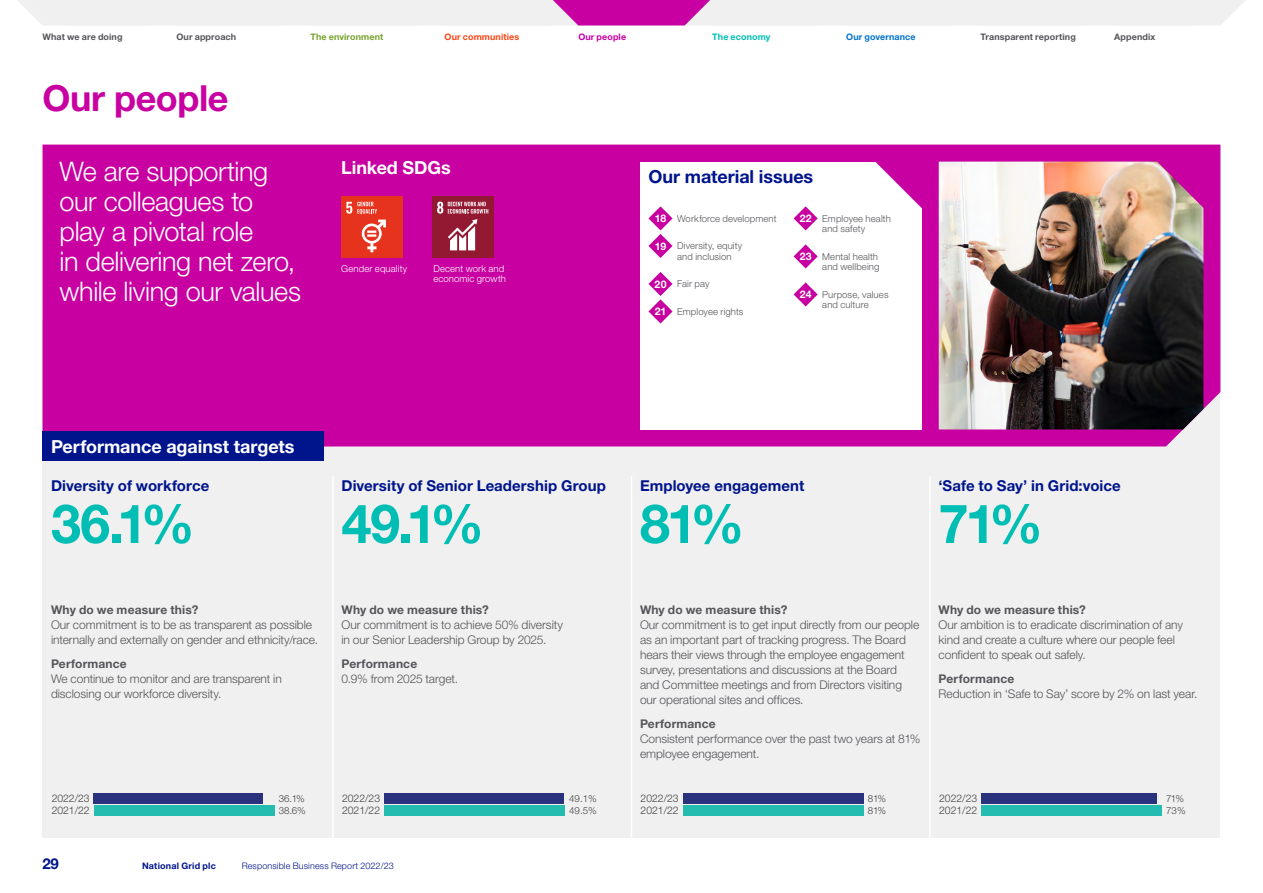
<style>
.page{position:relative;width:1263px;height:893px;background:#fff}
.page>*{position:absolute;margin:0;border:0;box-sizing:border-box;transform-origin:0 0}
.t1{font:700 54px "Helvetica Neue LT Std";letter-spacing:-.04em;color:#00beb4}
.t2{font:700 36px "Helvetica Neue LT Std";letter-spacing:-.01em;color:#c800a1}
.t3{font:300 27px/30px "Helvetica Neue LT Std";letter-spacing:-.015em;color:#fff}
.t4{font:700 18px "Helvetica Neue LT Std";letter-spacing:-.005em;color:#fff}
.t5{font:700 18px "Helvetica Neue LT Std";letter-spacing:-.005em;color:#00148c}
.t6{font:700 15px "Helvetica Neue LT Std";letter-spacing:.005em;color:#00148c}
.t7{font:300 12px/15px "Helvetica Neue LT Std";letter-spacing:-.005em;color:#55555a}
.t8{font:700 12px "Helvetica Neue LT Std";letter-spacing:.015em;color:#55555a}
.t9{font:300 10.5px/12.1px "Helvetica Neue LT Std";color:#414042}
.t10{font:300 9.75px/12.1px "Helvetica Neue LT Std";color:#414042}
.t11{font:300 9.45px/10.5px "Helvetica Neue LT Std";letter-spacing:.01em;color:#55555a;text-align:center}
.t12{font:300 9.45px/10.5px "Helvetica Neue LT Std";letter-spacing:.015em;color:#fff}
.t13{font:700 9px "Helvetica Neue LT Std";letter-spacing:.015em;color:#55555a}
.t14{font:300 9px "Helvetica Neue LT Std";letter-spacing:.015em;color:#00148c}
.t15{font:700 9px "Helvetica Neue LT Std";letter-spacing:.02em;color:#00148c}
.t16{font:700 9px "Helvetica Neue LT Std";letter-spacing:.01em;color:#78a22f}
.t17{font:700 9px "Helvetica Neue LT Std";letter-spacing:.01em;color:#fa4616}
.t18{font:700 9px "Helvetica Neue LT Std";letter-spacing:.01em;color:#0073cd}
.t19{font:700 9px "Helvetica Neue LT Std";letter-spacing:.01em;color:#00beb4}
.t20{font:700 9px "Helvetica Neue LT Std";letter-spacing:.015em;color:#c800a1}
.s1{font-weight:700;font-size:10.5px;color:#fff}
</style>
<div class="page">
<div style="left:43px;top:320px;width:1177px;height:518px;background:#f0f0f0"></div>
<div style="left:43px;top:145px;width:1177px;height:301px;background:#c800a1"></div>
<img style="left:939px;top:162px;width:264px;height:267px">
<div style="left:341px;top:196px;width:61px;height:62px;background:#e6331d"></div>
<svg style="left:346px;top:202px;width:31px;height:12px"></svg>
<svg style="left:362px;top:220px;width:24px;height:32px"></svg>
<div style="left:432px;top:196px;width:61px;height:62px;background:#931831"></div>
<svg style="left:437px;top:202px;width:51px;height:48px"></svg>
<div style="left:43px;top:431px;width:281px;height:30px;background:#00148c"></div>
<hr style="left:631px;top:476px;width:1px;height:125px;background:#fff">
<hr style="left:929px;top:476px;width:2px;height:125px;background:#fff">
<hr style="left:631px;top:601px;width:1px;height:187px;background:#fff">
<hr style="left:929px;top:601px;width:2px;height:187px;background:#fff">
<hr style="left:631px;top:788px;width:1px;height:50px;background:#fff">
<hr style="left:929px;top:788px;width:2px;height:50px;background:#fff">
<hr style="left:332px;top:476px;width:2px;height:125px;background:#fff">
<hr style="left:332px;top:601px;width:2px;height:187px;background:#fff">
<hr style="left:332px;top:788px;width:2px;height:50px;background:#fff">
<div style="left:94px;top:793px;width:169px;height:11px;background:#2a317d"></div>
<div style="left:94px;top:805px;width:181px;height:11px;background:#24bbb1"></div>
<div style="left:384px;top:793px;width:180px;height:11px;background:#2a317d"></div>
<div style="left:384px;top:805px;width:181px;height:11px;background:#24bbb1"></div>
<div style="left:683px;top:793px;width:181px;height:11px;background:#2a317d"></div>
<div style="left:683px;top:805px;width:181px;height:11px;background:#24bbb1"></div>
<div style="left:981px;top:793px;width:176px;height:11px;background:#2a317d"></div>
<div style="left:981px;top:805px;width:181px;height:11px;background:#24bbb1"></div>
<div style="left:640px;top:162px;width:282px;height:267px;background:#fff"></div>
<svg style="left:648px;top:206px;width:24px;height:52px"></svg>
<svg style="left:648px;top:272px;width:24px;height:51px"></svg>
<svg style="left:794px;top:206px;width:24px;height:24px"></svg>
<svg style="left:794px;top:244px;width:24px;height:24px"></svg>
<svg style="left:794px;top:282px;width:24px;height:24px"></svg>
<svg style="left:1153px;top:157px;width:54px;height:55px;background:#cb5e9f"></svg>
<svg style="left:871px;top:157px;width:54px;height:55px"></svg>
<svg style="left:18px;top:0;width:1227px;height:26px"></svg>
<p class="t13" style="left:43px;top:32px;width:82px">What we are doing</p>
<p class="t13" style="left:176px;top:32px;width:61px">Our approach</p>
<p class="t16" style="left:310px;top:32px;width:74px">The environment</p>
<p class="t17" style="left:445px;top:32px;width:76px">Our communities</p>
<p class="t20" style="left:578px;top:32px;width:49px">Our people</p>
<p class="t19" style="left:712px;top:32px;width:60px">The economy</p>
<p class="t18" style="left:846px;top:32px;width:71px">Our governance</p>
<p class="t13" style="left:980px;top:32px;width:97px">Transparent reporting</p>
<p class="t13" style="left:1114px;top:32px;width:43px">Appendix</p>
<h2 class="t2" style="left:43px;top:76px;width:188px">Our people</h2>
<h3 class="t3" style="left:60px;top:156px;width:243px">We are supporting our colleagues to play a pivotal role<br>in delivering net zero, while living our values</h3>
<h3 class="t4" style="left:341px;top:157px;width:111px">Linked SDGs</h3>
<p class="t12" style="left:341px;top:263px;width:67px">Gender equality</p>
<p class="t12" style="left:433px;top:263px;width:74px">Decent work and economic growth</p>
<h3 class="t5" style="left:648px;top:165px;width:166px">Our material issues</h3>
<p class="t11" style="left:655px;top:213px;width:123px"><span class="s1">18</span> Workforce development</p>
<p class="t11" style="left:677px;top:241px;width:67px;text-align:left;text-indent:-22px"><span class="s1">19</span> Diversity, equity and inclusion</p>
<p class="t11" style="left:655px;top:279px;width:56px"><span class="s1">20</span> Fair pay</p>
<p class="t11" style="left:655px;top:306px;width:90px"><span class="s1">21</span> Employee rights</p>
<p class="t11" style="left:800px;top:213px;width:93px"><span class="s1">22</span> Employee health and safety</p>
<p class="t11" style="left:800px;top:251px;width:81px;text-align:right"><span class="s1">23</span> Mental health and wellbeing</p>
<p class="t11" style="left:800px;top:289px;width:90px"><span class="s1">24</span> Purpose, values and culture</p>
<h3 class="t4" style="left:51px;top:435px;width:245px">Performance against targets</h3>
<p class="t6" style="left:51px;top:477px;width:160px">Diversity of workforce</p>
<h1 class="t1" style="left:51px;top:490px;width:145px">36.1%</h1>
<p class="t6" style="left:341px;top:477px;width:266px">Diversity of Senior Leadership Group</p>
<h1 class="t1" style="left:341px;top:490px;width:144px">49.1%</h1>
<p class="t8" style="left:51px;top:602px;width:149px">Why do we measure this?</p>
<p class="t7" style="left:51px;top:617px;width:269px">Our commitment is to be as transparent as possible internally and externally on gender and ethnicity/race.</p>
<p class="t8" style="left:51px;top:656px;width:77px">Performance</p>
<p class="t7" style="left:51px;top:671px;width:232px">We continue to monitor and are transparent in disclosing our workforce diversity.</p>
<p class="t8" style="left:341px;top:602px;width:149px">Why do we measure this?</p>
<p class="t7" style="left:341px;top:617px;width:223px">Our commitment is to achieve 50% diversity in our Senior Leadership Group by 2025.</p>
<p class="t8" style="left:341px;top:656px;width:77px">Performance</p>
<p class="t7" style="left:341px;top:671px;width:118px">0.9% from 2025 target.</p>
<p class="t6" style="left:640px;top:477px;width:166px">Employee engagement</p>
<h1 class="t1" style="left:640px;top:490px;width:106px">81%</h1>
<p class="t6" style="left:938px;top:477px;width:184px">‘Safe to Say’ in Grid:voice</p>
<h1 class="t1" style="left:938px;top:490px;width:106px">71%</h1>
<p class="t8" style="left:640px;top:602px;width:149px">Why do we measure this?</p>
<p class="t7" style="left:640px;top:617px;width:281px">Our commitment is to get input directly from our people as an important part of tracking progress. The Board hears their views through the employee engagement survey, presentations and discussions at the Board and Committee meetings and from Directors visiting our operational sites and offices.</p>
<p class="t8" style="left:640px;top:716px;width:77px">Performance</p>
<p class="t7" style="left:640px;top:731px;width:282px">Consistent performance over the past two years at 81% employee engagement.</p>
<p class="t8" style="left:938px;top:602px;width:149px">Why do we measure this?</p>
<p class="t7" style="left:938px;top:617px;width:246px">Our ambition is to eradicate discrimination of any kind and create a culture where our people feel confident to speak out safely.</p>
<p class="t8" style="left:938px;top:671px;width:77px">Performance</p>
<p class="t7" style="left:938px;top:686px;width:260px">Reduction in ‘Safe to Say’ score by 2% on last year.</p>
<p class="t9" style="left:52px;top:792px;width:40px">2022/23<br>2021/22</p>
<p class="t10" style="left:279px;top:793px;width:29px">36.1%<br>38.6%</p>
<p class="t9" style="left:342px;top:792px;width:40px">2022/23<br>2021/22</p>
<p class="t10" style="left:569px;top:793px;width:29px">49.1%<br>49.5%</p>
<p class="t9" style="left:641px;top:792px;width:40px">2022/23<br>2021/22</p>
<p class="t10" style="left:868px;top:793px;width:20px">81%<br>81%</p>
<p class="t9" style="left:939px;top:792px;width:40px">2022/23<br>2021/22</p>
<p class="t10" style="left:1166px;top:793px;width:21px">71%<br>73%</p>
<p class="t6" style="left:43px;top:854px;width:18px">29</p>
<p class="t15" style="left:142px;top:860px;width:75px">National Grid plc</p>
<p class="t14" style="left:242px;top:860px;width:154px">Responsible Business Report 2022/23</p>
</div>
